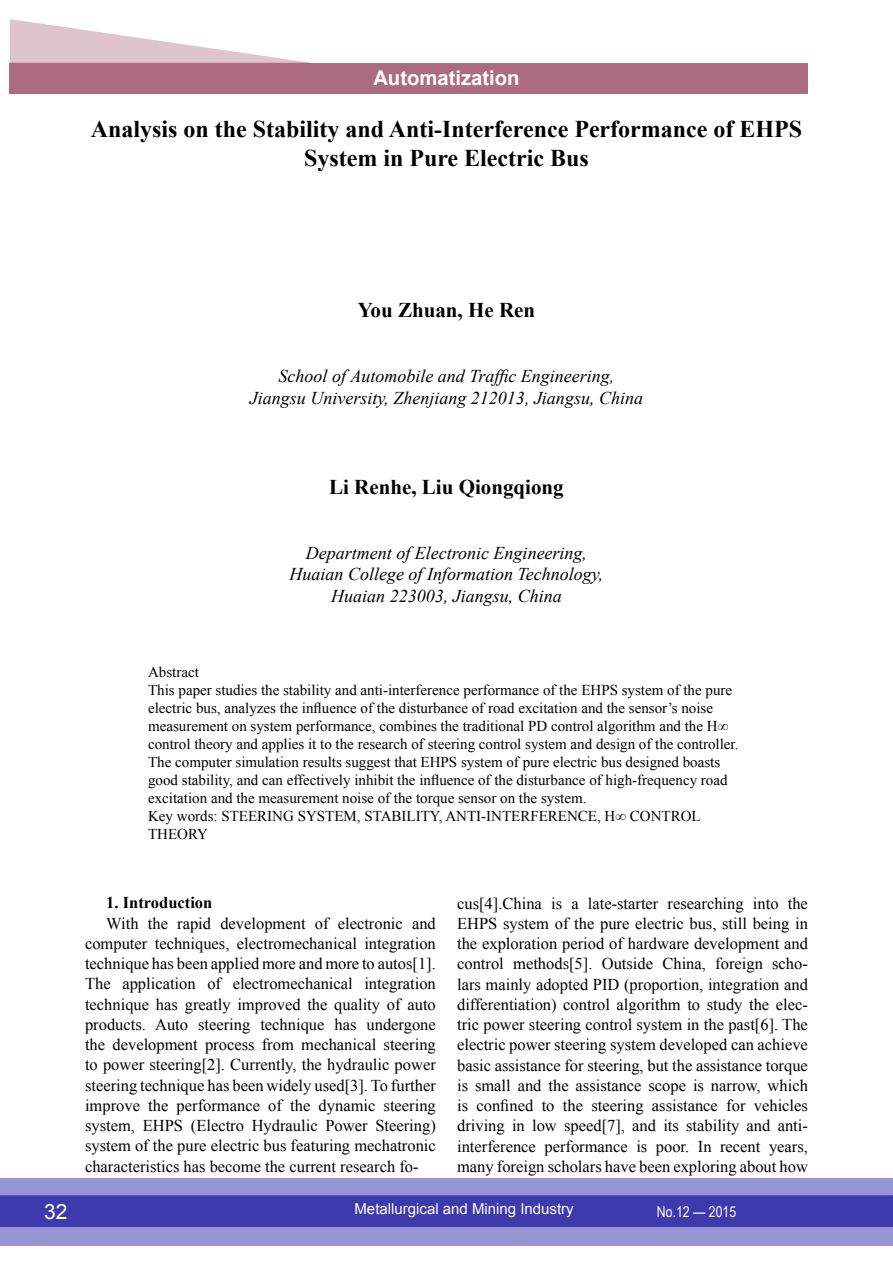
<style>
.page{position:relative;width:893px;height:1263px;background:#fff}
.page>*{position:absolute;margin:0;border:0;box-sizing:border-box;transform-origin:0 0}
.t1{font:700 24px/28.8px "Times New Roman";color:#000;text-align:center}
.t2{font:700 21px "Times New Roman";color:#000}
.t3{font:21px "Arial";color:#fff}
.t4{font:700 20.25px "Arial";color:#fff}
.t5{font:italic 18px/21.6px "Times New Roman";color:#000;text-align:center}
.t6{font:16.5px/20.2px "Times New Roman";color:#000;text-align:justify}
.t7{font:700 16.5px "Times New Roman";color:#000}
.t8{font:15px/18px "Times New Roman";color:#000}
.t9{font:15px "Arial";color:#fff}
.t10{font:15px "Arial Narrow";color:#fff}
</style>
<div class="page">
<div style="left:0;top:1178px;width:893px;height:68px;background:#9795d3"></div>
<div style="left:0;top:1195px;width:893px;height:32px;background:#3e3aae;border:2px solid #3e3aae"></div>
<div style="left:10px;top:63px;width:798px;height:30px;background:#ad6b80"></div>
<svg style="left:10px;top:19px;width:300px;height:44px"></svg>
<p class="t4" style="left:373px;top:64px;width:148px">Automatization</p>
<h1 class="t1" style="left:91px;top:114px;width:713px">Analysis on the Stability and Anti-Interference Performance of EHPS<br>System in Pure Electric Bus</h1>
<p class="t2" style="left:358px;top:296px;width:179px">You Zhuan, He Ren</p>
<p class="t5" style="left:250px;top:365px;width:394px">School of Automobile and Traffic Engineering,<br>Jiangsu University, Zhenjiang 212013, Jiangsu, China</p>
<p class="t2" style="left:329px;top:472px;width:236px">Li Renhe, Liu Qiongqiong</p>
<p class="t5" style="left:290px;top:541px;width:315px">Department of Electronic Engineering,<br>Huaian College of Information Technology,<br>Huaian 223003, Jiangsu, China</p>
<p class="t8" style="left:148px;top:662px;width:592px">Abstract<br>This paper studies the stability and anti-interference performance of the EHPS system of the pure electric bus, analyzes the influence of the disturbance of road excitation and the sensor’s noise measurement on system performance, combines the traditional PD control algorithm and the H∞ control theory and applies it to the research of steering control system and design of the controller.<br>The computer simulation results suggest that EHPS system of pure electric bus designed boasts good stability, and can effectively inhibit the influence of the disturbance of high-frequency road excitation and the measurement noise of the torque sensor on the system.<br>Key words: steering system, stability, anti-interference, H∞ control theory</p>
<p class="t7" style="left:106px;top:891px;width:108px">1. Introduction</p>
<p class="t6" style="left:85px;top:913px;width:352px;text-indent:21px">With the rapid development of electronic and computer techniques, electromechanical integration technique has been applied more and more to autos[1].<br>The application of electromechanical integration technique has greatly improved the quality of auto products. Auto steering technique has undergone the development process from mechanical steering to power steering[2]. Currently, the hydraulic power steering technique has been widely used[3]. To further improve the performance of the dynamic steering system, EHPS (Electro Hydraulic Power Steering) system of the pure electric bus featuring mechatronic characteristics has become the current research fo-</p>
<p class="t6" style="left:457px;top:893px;width:352px">cus[4].China is a late-starter researching into the EHPS system of the pure electric bus, still being in the exploration period of hardware development and control methods[5]. Outside China, foreign scho&shy;lars mainly adopted PID (proportion, integration and differentiation) control algorithm to study the elec&shy;tric power steering control system in the past[6]. The electric power steering system developed can achieve basic assistance for steering, but the assistance torque is small and the assistance scope is narrow, which is confined to the steering assistance for vehicles driving in low speed[7], and its stability and anti&shy;interference performance is poor. In recent years, many foreign scholars have been exploring about how</p>
<p class="t3" style="left:44px;top:1197px;width:25px">32</p>
<p class="t9" style="left:354px;top:1199px;width:221px">Metallurgical and Mining Industry</p>
<p class="t10" style="left:657px;top:1201px;width:81px">No.12 — 2015</p>
</div>
